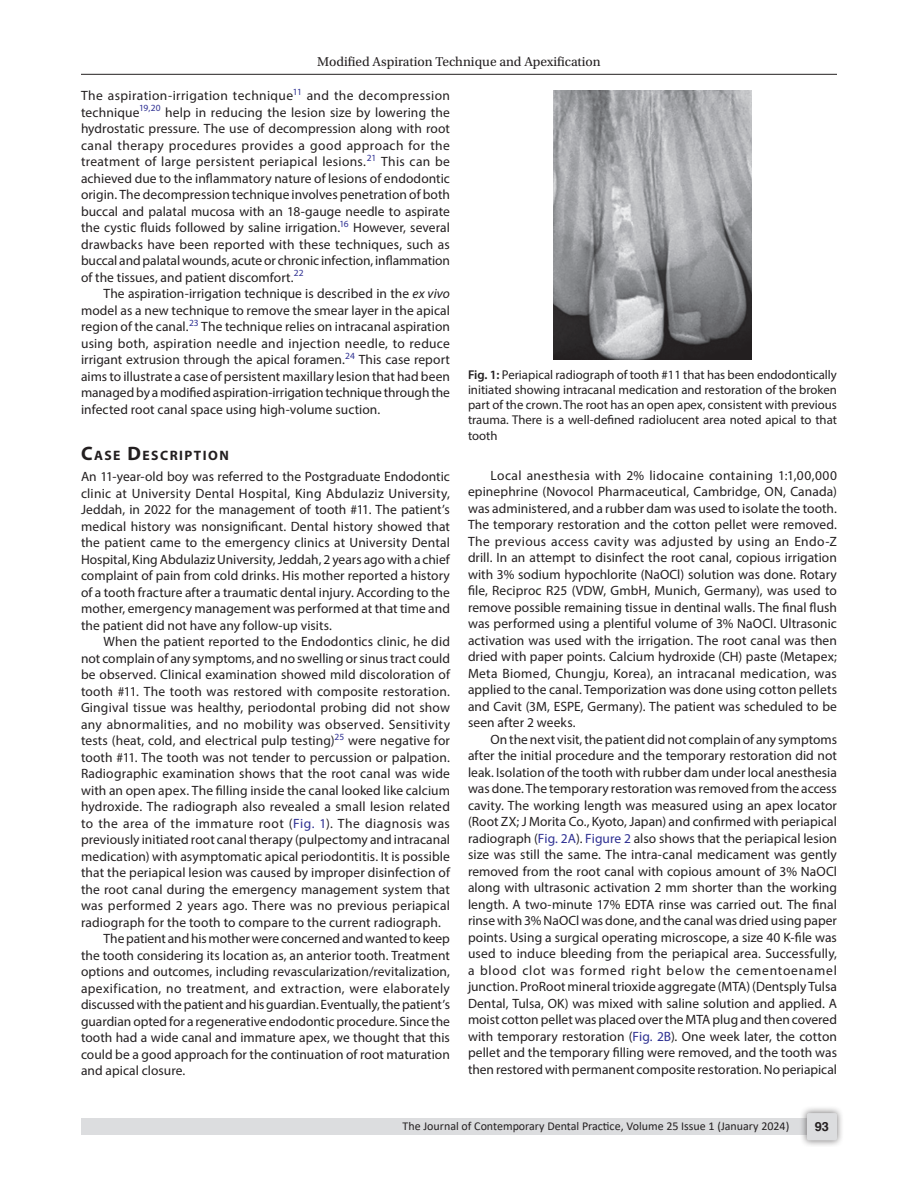
<style>
.page{position:relative;width:918px;height:1188px;background:#fff}
.page>*{position:absolute;margin:0;border:0;box-sizing:border-box;transform-origin:0 0}
.Head-1{font:700 13.65px "Myriad Pro";letter-spacing:.105em;color:#231f20}
.Para-Indent{font:13.5px/16.5px "Myriad Pro";color:#231f20;text-align:justify}
.Para-NoIndent{font:13.5px/16.5px "Myriad Pro";color:#231f20;text-align:justify}
.t1{font:13.5px "Utopia Std";color:#231f20}
.FigCaption{font:12.75px/15.3px "Myriad Pro";color:#231f20;text-align:justify}
.t2{font:700 12.75px "Helvetica LT Std";color:#231f20}
.t3{font:12px "Calibri";color:#231f20}
.s1{font-style:italic}
.s2{font-size:19.5px}
.s3{color:#2e3092}
.s4{font-weight:600}
</style>
<div class="page">
<hr style="left:81px;top:74px;width:756px;height:1px;background:#231f20">
<div style="left:81px;top:1119px;width:756px;height:16px;background:#dcdddf"></div>
<div style="left:800px;top:1106px;width:44px;height:41px;background:#231f20;opacity:.61"></div>
<div style="left:807px;top:1113px;width:30px;height:27px;background:#dcdddf;border-radius:2px"></div>
<img style="left:553px;top:90px;width:199px;height:270px">
<p class="t1" style="left:317px;top:55px;width:285px">Modified Aspiration Technique and Apexification</p>
<p class="Para-Indent" style="left:81px;top:87px;width:371px">The aspiration-irrigation technique<sup>11</sup> and the decompression technique<sup>19,20</sup> help in reducing the lesion size by lowering the hydrostatic pressure. The use of decompression along with root canal therapy procedures provides a good approach for the treatment of large persistent periapical lesions.<sup>21</sup> This can be achieved due to the inflammatory nature of lesions of endodontic origin. The decompression technique involves penetration of both buccal and palatal mucosa with an 18-gauge needle to aspirate the cystic fluids followed by saline irrigation.<sup>16</sup> However, several drawbacks have been reported with these techniques, such as buccal and palatal wounds, acute or chronic infection, inflammation of the tissues, and patient discomfort.<sup>22</sup></p>
<p class="Para-Indent" style="left:81px;top:285px;width:371px;text-indent:22px">The aspiration-irrigation technique is described in the <span class="s1">ex vivo </span>model as a new technique to remove the smear layer in the apical region of the canal.<sup>23</sup> The technique relies on intracanal aspiration using both, aspiration needle and injection needle, to reduce irrigant extrusion through the apical foramen.<sup>24</sup> This case report aims to illustrate a case of persistent maxillary lesion that had been managed by a modified aspiration-irrigation technique through the infected root canal space using high-volume suction.</p>
<p class="Head-1" style="left:81px;top:447px;width:149px"><span class="s2">C</span>ASE <span class="s2">D</span>ESCRIPTION</p>
<p class="Para-NoIndent" style="left:81px;top:468px;width:371px">An 11-year-old boy was referred to the Postgraduate Endodontic clinic at University Dental Hospital, King Abdulaziz University, Jeddah, in 2022 for the management of tooth #11. The patient’s medical history was nonsignificant. Dental history showed that the patient came to the emergency clinics at University Dental Hospital, King Abdulaziz University, Jeddah, 2 years ago with a chief complaint of pain from cold drinks. His mother reported a history of a tooth fracture after a traumatic dental injury. According to the mother, emergency management was performed at that time and the patient did not have any follow-up visits.</p>
<p class="Para-Indent" style="left:81px;top:633px;width:371px;text-indent:22px">When the patient reported to the Endodontics clinic, he did not complain of any symptoms, and no swelling or sinus tract could be observed. Clinical examination showed mild discoloration of tooth #11. The tooth was restored with composite restoration.<br>Gingival tissue was healthy, periodontal probing did not show any abnormalities, and no mobility was observed. Sensitivity tests (heat, cold, and electrical pulp testing)<sup>25</sup> were negative for tooth #11. The tooth was not tender to percussion or palpation.<br>Radiographic examination shows that the root canal was wide with an open apex. The filling inside the canal looked like calcium hydroxide. The radiograph also revealed a small lesion related to the area of the immature root (<span class="s3">Fig. 1</span>). The diagnosis was previously initiated root canal therapy (pulpectomy and intracanal medication) with asymptomatic apical periodontitis. It is possible that the periapical lesion was caused by improper disinfection of the root canal during the emergency management system that was performed 2 years ago. There was no previous periapical radiograph for the tooth to compare to the current radiograph.</p>
<p class="Para-Indent" style="left:81px;top:930px;width:371px;text-indent:22px">The patient and his mother were concerned and wanted to keep the tooth considering its location as, an anterior tooth. Treatment options and outcomes, including revascularization/revitalization, apexification, no treatment, and extraction, were elaborately discussed with the patient and his guardian. Eventually, the patient’s guardian opted for a regenerative endodontic procedure. Since the tooth had a wide canal and immature apex, we thought that this could be a good approach for the continuation of root maturation and apical closure.</p>
<p class="FigCaption" style="left:468px;top:366px;width:371px"><span class="s4">Fig. 1:</span> Periapical radiograph of tooth #11 that has been endodontically initiated showing intracanal medication and restoration of the broken part of the crown. The root has an open apex, consistent with previous trauma. There is a well-defined radiolucent area noted apical to that tooth</p>
<p class="Para-Indent" style="left:468px;top:467px;width:371px;text-indent:22px">Local anesthesia with 2% lidocaine containing 1:1,00,000 epinephrine (Novocol Pharmaceutical, Cambridge, ON, Canada) was administered, and a rubber dam was used to isolate the tooth.<br>The temporary restoration and the cotton pellet were removed.<br>The previous access cavity was adjusted by using an Endo-Z drill. In an attempt to disinfect the root canal, copious irrigation with 3% sodium hypochlorite (NaOCl) solution was done. Rotary file, Reciproc R25 (VDW, GmbH, Munich, Germany), was used to remove possible remaining tissue in dentinal walls. The final flush was performed using a plentiful volume of 3% NaOCl. Ultrasonic activation was used with the irrigation. The root canal was then dried with paper points. Calcium hydroxide (CH) paste (Metapex; Meta Biomed, Chungju, Korea), an intracanal medication, was applied to the canal. Temporization was done using cotton pellets and Cavit (3M, ESPE, Germany). The patient was scheduled to be seen after 2 weeks.</p>
<p class="Para-Indent" style="left:468px;top:731px;width:371px;text-indent:22px">On the next visit, the patient did not complain of any symptoms after the initial procedure and the temporary restoration did not leak. Isolation of the tooth with rubber dam under local anesthesia was done. The temporary restoration was removed from the access cavity. The working length was measured using an apex locator (Root ZX; J Morita Co., Kyoto, Japan) and confirmed with periapical radiograph (<span class="s3">Fig. 2A</span>). <span class="s3">Figure 2</span> also shows that the periapical lesion size was still the same. The intra-canal medicament was gently removed from the root canal with copious amount of 3% NaOCl along with ultrasonic activation 2 mm shorter than the working length. A two-minute 17% EDTA rinse was carried out. The final rinse with 3% NaOCl was done, and the canal was dried using paper points. Using a surgical operating microscope, a size 40 K-file was used to induce bleeding from the periapical area. Successfully, a blood clot was formed right below the cementoenamel junction. ProRoot mineral trioxide aggregate (MTA) (Dentsply Tulsa Dental, Tulsa, OK) was mixed with saline solution and applied. A moist cotton pellet was placed over the MTA plug and then covered with temporary restoration (<span class="s3">Fig. 2B</span>). One week later, the cotton pellet and the temporary filling were removed, and the tooth was then restored with permanent composite restoration. No periapical</p>
<p class="t3" style="left:403px;top:1117px;width:388px">The Journal of Contemporary Dental Practice, Volume 25 Issue 1 (January 2024)</p>
<p class="t2" style="left:815px;top:1119px;width:16px">93</p>
</div>
